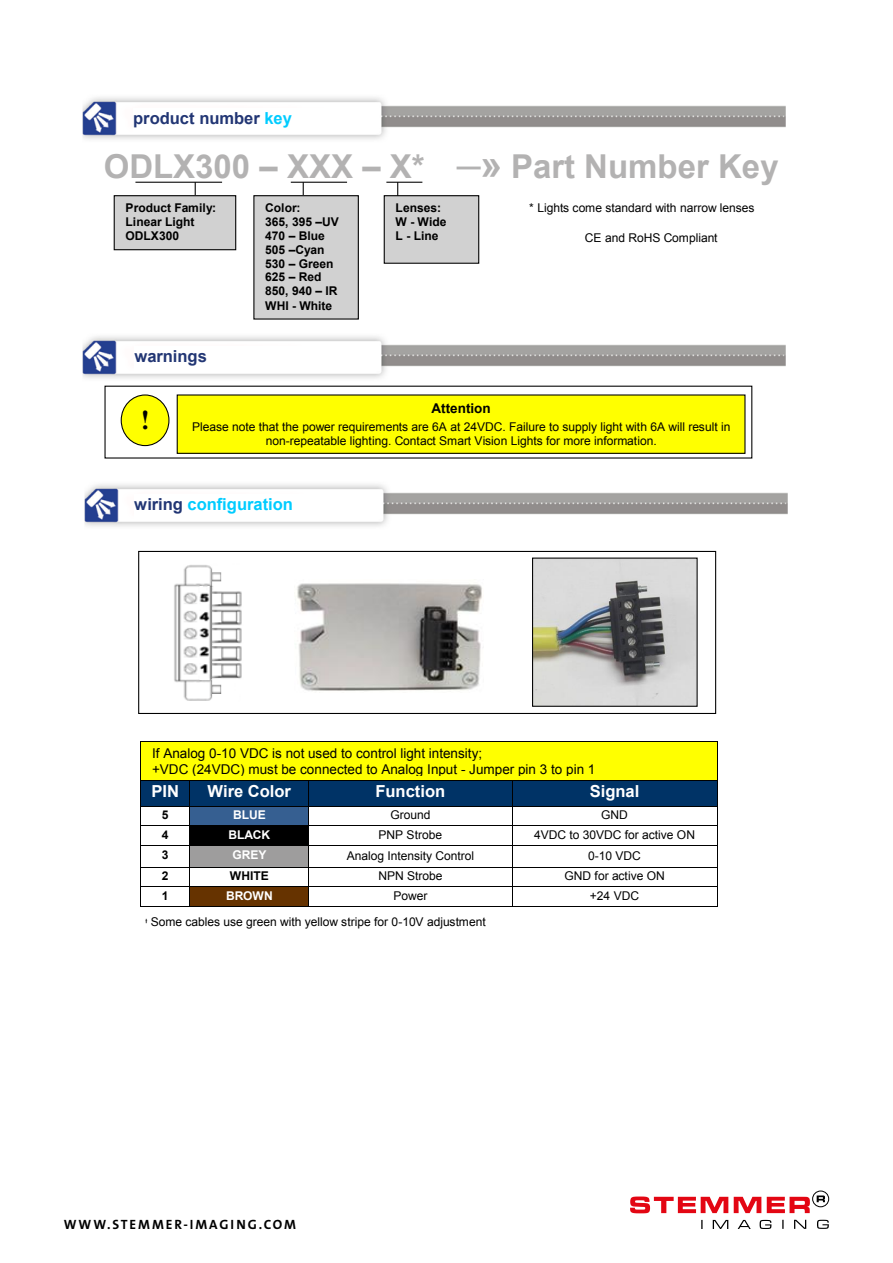
<style>
.page{position:relative;width:893px;height:1263px;background:#fff}
.page>*{position:absolute;margin:0;border:0;box-sizing:border-box;transform-origin:0 0}
.t1{font:700 33px "Arial";color:#b3b2b2}
.t2{font:700 27px "Times New Roman";color:#000}
.t3{font:700 16.65px "Arial";letter-spacing:-.005em;color:#223674}
.t4{font:700 16.5px "Arial";color:#fff}
.t5{font:700 16.5px "Arial";color:#0cf}
.t6{font:700 16.5px "Arial";color:#223674}
.t7{font:13.5px/15.5px "Arial";letter-spacing:.005em;color:#000}
.t8{font:13.5px "The Sans LP7 Bld";letter-spacing:.145em;color:#000}
.t9{font:700 13.5px "Arial";color:#000}
.t10{font:12px/14.1px "Arial";letter-spacing:-.005em;color:#000;text-align:center}
.t11{font:700 12px/14px "Arial";color:#000}
.t12{font:700 12px "Arial";letter-spacing:-.005em;color:#fff}
.s1{color:#0cf}
.s2{font-style:inherit}
.s3{font-size:39px}
.s4{color:#223674}
</style>
<div class="page">
<svg style="left:701px;top:1220px;width:128px;height:9px"></svg>
<svg style="left:630px;top:1196px;width:180px;height:17px"></svg>
<svg style="left:817px;top:1195px;width:8px;height:7px"></svg>
<div style="left:812px;top:1191px;width:17px;height:16px;border:1px solid #000;border-radius:50%"></div>
<div style="left:141px;top:742px;width:576px;height:38px;background:#ff0"></div>
<hr style="left:141px;top:741px;width:576px;height:1px;background:#000">
<hr style="left:141px;top:742px;width:1px;height:38px;background:#000">
<hr style="left:717px;top:742px;width:1px;height:38px;background:#000">
<div style="left:141px;top:781px;width:48px;height:25px;background:#036"></div>
<div style="left:190px;top:781px;width:118px;height:25px;background:#036"></div>
<div style="left:309px;top:781px;width:203px;height:25px;background:#036"></div>
<div style="left:512px;top:781px;width:205px;height:25px;background:#036"></div>
<hr style="left:141px;top:780px;width:48px;height:1px;background:#000">
<hr style="left:190px;top:780px;width:118px;height:1px;background:#000">
<hr style="left:309px;top:780px;width:203px;height:1px;background:#000">
<hr style="left:512px;top:780px;width:205px;height:1px;background:#000">
<div style="left:190px;top:806px;width:118px;height:19px;background:#365f91"></div>
<hr style="left:141px;top:806px;width:48px;height:1px;background:#000">
<hr style="left:190px;top:806px;width:118px;height:1px;background:#000">
<hr style="left:309px;top:806px;width:203px;height:1px;background:#000">
<hr style="left:512px;top:806px;width:205px;height:1px;background:#000">
<div style="left:190px;top:826px;width:118px;height:19px;background:#000"></div>
<hr style="left:141px;top:825px;width:48px;height:1px;background:#000">
<hr style="left:190px;top:825px;width:118px;height:1px;background:#000">
<hr style="left:309px;top:825px;width:203px;height:1px;background:#000">
<hr style="left:512px;top:825px;width:205px;height:1px;background:#000">
<div style="left:190px;top:846px;width:118px;height:21px;background:#9e9d9d"></div>
<hr style="left:141px;top:845px;width:48px;height:1px;background:#000">
<hr style="left:190px;top:845px;width:118px;height:1px;background:#000">
<hr style="left:309px;top:845px;width:203px;height:1px;background:#000">
<hr style="left:512px;top:845px;width:205px;height:1px;background:#000">
<hr style="left:141px;top:867px;width:48px;height:1px;background:#000">
<hr style="left:190px;top:867px;width:118px;height:1px;background:#000">
<hr style="left:309px;top:867px;width:203px;height:1px;background:#000">
<hr style="left:512px;top:867px;width:205px;height:1px;background:#000">
<div style="left:190px;top:887px;width:118px;height:19px;background:#630"></div>
<hr style="left:141px;top:886px;width:48px;height:1px;background:#000">
<hr style="left:190px;top:886px;width:118px;height:1px;background:#000">
<hr style="left:309px;top:886px;width:203px;height:1px;background:#000">
<hr style="left:512px;top:886px;width:205px;height:1px;background:#000">
<hr style="left:141px;top:906px;width:48px;height:1px;background:#000">
<svg style="left:189px;top:780px;width:1px;height:127px"></svg>
<hr style="left:190px;top:906px;width:118px;height:1px;background:#000">
<hr style="left:309px;top:906px;width:203px;height:1px;background:#000">
<svg style="left:512px;top:781px;width:1px;height:125px"></svg>
<hr style="left:512px;top:906px;width:205px;height:1px;background:#000">
<svg style="left:717px;top:780px;width:1px;height:127px"></svg>
<img style="left:135px;top:181px;width:288px;height:9px">
<svg style="left:195px;top:183px;width:1px;height:12px"></svg>
<svg style="left:303px;top:183px;width:1px;height:12px"></svg>
<div style="left:114px;top:196px;width:122px;height:54px;background:#d1d1d1"></div>
<div style="left:114px;top:195px;width:122px;height:55px;border:1px solid #000"></div>
<img style="left:115px;top:202px;width:120px;height:42px">
<div style="left:254px;top:196px;width:104px;height:123px;background:#d1d1d1"></div>
<div style="left:253px;top:195px;width:106px;height:125px;border:1px solid #000"></div>
<img style="left:254px;top:202px;width:104px;height:111px">
<div style="left:384px;top:196px;width:95px;height:67px;background:#d1d1d1"></div>
<div style="left:384px;top:195px;width:95px;height:69px;border:1px solid #000"></div>
<img style="left:385px;top:202px;width:93px;height:55px">
<svg style="left:397px;top:183px;width:1px;height:13px"></svg>
<hr style="left:386px;top:182px;width:36px;height:1px;background:#000">
<hr style="left:291px;top:182px;width:56px;height:1px;background:#000">
<hr style="left:135px;top:182px;width:87px;height:1px;background:#000">
<div style="left:138px;top:551px;width:578px;height:163px;border:1px solid #000"></div>
<img style="left:534px;top:559px;width:162px;height:146px">
<div style="left:532px;top:557px;width:166px;height:150px;border:1px solid #000"></div>
<img style="left:297px;top:583px;width:185px;height:108px">
<img style="left:174px;top:565px;width:68px;height:136px">
<img style="left:82px;top:97px;width:704px;height:43px">
<img style="left:133px;top:108px;width:245px;height:25px">
<img style="left:82px;top:336px;width:704px;height:55px">
<img style="left:134px;top:346px;width:246px;height:24px">
<img style="left:84px;top:484px;width:704px;height:43px">
<img style="left:134px;top:494px;width:246px;height:25px">
<div style="left:105px;top:386px;width:647px;height:72px;background:#fff"></div>
<svg style="left:121px;top:395px;width:48px;height:51px"></svg>
<div style="left:121px;top:394px;width:48px;height:52px;border:1px solid #000;border-radius:50%"></div>
<img style="left:129px;top:403px;width:32px;height:35px">
<div style="left:177px;top:395px;width:568px;height:58px;background:#ff0"></div>
<div style="left:177px;top:394px;width:568px;height:60px;border:1px solid #000"></div>
<h3 class="t6" style="left:133px;top:108px;width:160px">product number <span class="s1">key</span></h3>
<h1 class="t1" style="left:104px;top:145px;width:322px">ODLX300 <span class="s2">–</span> XXX <span class="s2">–</span> X*</h1>
<p class="t11" style="left:126px;top:202px;width:92px">Product Family:<br>Linear Light<br>ODLX300</p>
<p class="t11" style="left:265px;top:202px;width:75px">Color:<br>365, 395 <span class="s2">–</span>UV<br>470 <span class="s2">–</span> Blue<br>505 <span class="s2">–</span>Cyan<br>530 <span class="s2">–</span> Green<br>625 <span class="s2">–</span> Red<br>850, 940 <span class="s2">–</span> IR<br>WHI - White</p>
<h1 class="t1" style="left:457px;top:145px;width:323px"><span class="s2">─</span><span class="s3">»</span> Part Number Key</h1>
<p class="t11" style="left:396px;top:202px;width:52px">Lenses:<br>W - Wide<br>L - Line</p>
<p class="t10" style="left:529px;top:201px;width:227px">* Lights come standard with narrow lenses</p>
<p class="t10" style="left:585px;top:230px;width:134px">CE and RoHS Compliant</p>
<h3 class="t3" style="left:134px;top:345px;width:74px">warnings</h3>
<h2 class="t2" style="left:141px;top:401px;width:10px">!</h2>
<p class="t9" style="left:432px;top:399px;width:61px">Attention</p>
<p class="t10" style="left:192px;top:419px;width:540px">Please note that the power requirements are 6A at 24VDC. Failure to supply light with 6A will result in non-repeatable lighting. Contact Smart Vision Lights for more information.</p>
<h3 class="t5" style="left:134px;top:494px;width:160px"><span class="s4">wiring</span> configuration</h3>
<p class="t7" style="left:152px;top:746px;width:445px">If Analog 0-10 VDC is not used to control light intensity;<br>+VDC (24VDC) must be connected to Analog Input - Jumper pin 3 to pin 1</p>
<h3 class="t4" style="left:151px;top:781px;width:29px">PIN</h3>
<h3 class="t4" style="left:207px;top:781px;width:85px">Wire Color</h3>
<h3 class="t4" style="left:375px;top:781px;width:71px">Function</h3>
<h3 class="t4" style="left:590px;top:781px;width:51px">Signal</h3>
<p class="t11" style="left:162px;top:808px;width:8px">5</p>
<p class="t12" style="left:233px;top:807px;width:34px">BLUE</p>
<p class="t10" style="left:390px;top:808px;width:41px">Ground</p>
<p class="t10" style="left:601px;top:808px;width:28px">GND</p>
<p class="t11" style="left:162px;top:828px;width:8px">4</p>
<p class="t12" style="left:228px;top:827px;width:43px">BLACK</p>
<p class="t10" style="left:379px;top:828px;width:65px">PNP Strobe</p>
<p class="t10" style="left:534px;top:828px;width:162px">4VDC to 30VDC for active ON</p>
<p class="t11" style="left:162px;top:849px;width:8px">3</p>
<p class="t12" style="left:232px;top:847px;width:36px">GREY</p>
<p class="t10" style="left:347px;top:848px;width:129px">Analog Intensity Control</p>
<p class="t10" style="left:588px;top:848px;width:54px">0-10 VDC</p>
<p class="t11" style="left:162px;top:869px;width:8px">2</p>
<p class="t11" style="left:230px;top:869px;width:40px">WHITE</p>
<p class="t10" style="left:378px;top:869px;width:66px">NPN Strobe</p>
<p class="t10" style="left:564px;top:869px;width:102px">GND for active ON</p>
<p class="t11" style="left:162px;top:889px;width:8px">1</p>
<p class="t12" style="left:226px;top:887px;width:48px">BROWN</p>
<p class="t10" style="left:393px;top:889px;width:35px">Power</p>
<p class="t10" style="left:590px;top:889px;width:51px">+24 VDC</p>
<p class="t10" style="left:146px;top:915px;width:342px"><span class="s2">ᶧ Some</span> cables use green with yellow stripe for 0-10V adjustment</p>
<p class="t8" style="left:64px;top:1215px;width:234px">WWW.STEMMER-IMAGING.COM</p>
</div>
